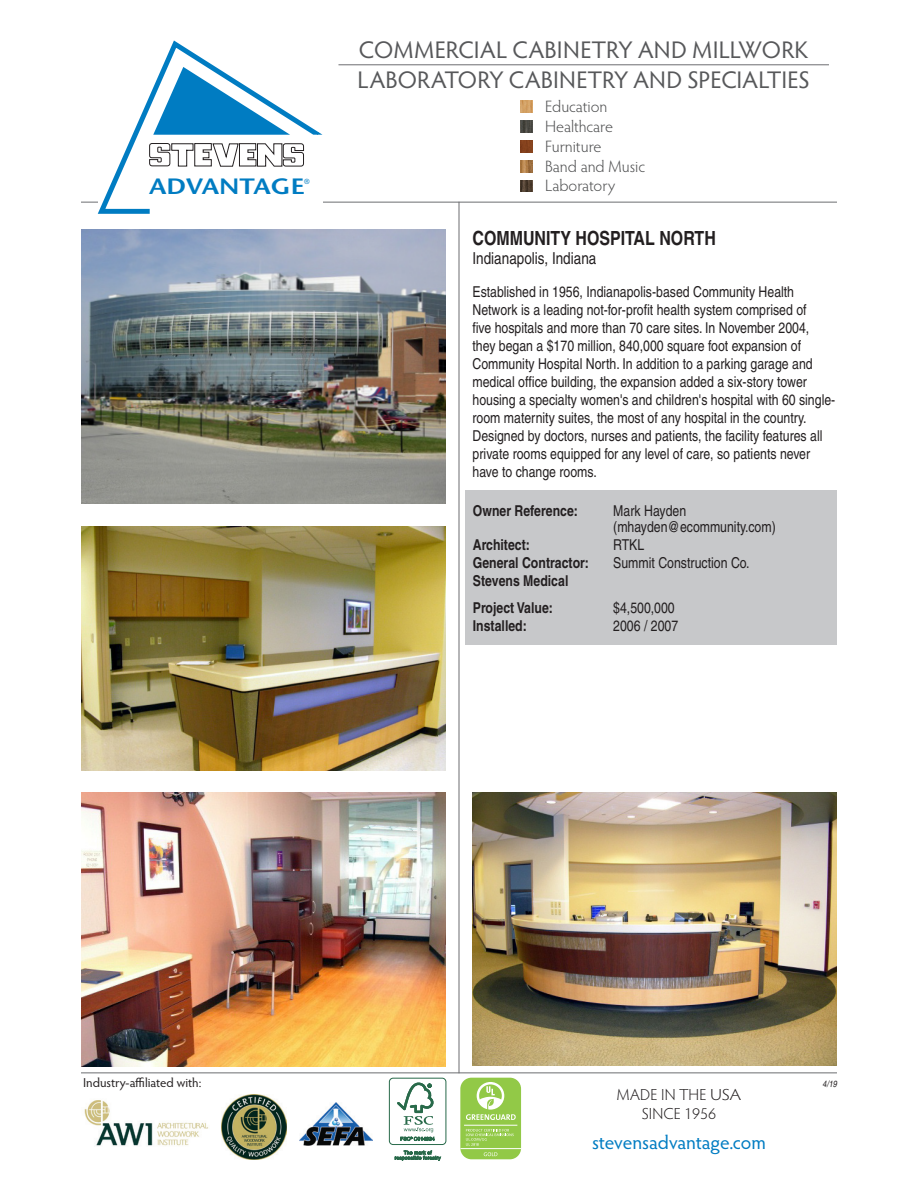
<style>
.page{position:relative;width:918px;height:1188px;background:#fff}
.page>*{position:absolute;margin:0;border:0;box-sizing:border-box;transform-origin:0 0}
.t1{font:24.15px/30px "Hypatia Sans Pro";letter-spacing:.01em;color:#57585a}
.t2{font:600 22.2px "Stone Sans";color:#007cc2;scale:1.17 1}
.t3{font:700 condensed 19.5px "Helvetica";color:#231f20}
.t4{font:19.5px "Hypatia Sans Pro";letter-spacing:-.005em;color:#007cc2}
.t5{font:300 16.5px/19.8px "Hypatia Sans Pro";color:#4b4c4d}
.t6{font:condensed 16.5px "Helvetica";color:#231f20}
.t7{font:300 15.9px/19.5px "Hypatia Sans Pro";letter-spacing:.01em;color:#231f20;text-align:center}
.t8{font:condensed 15px/18px "Helvetica";color:#231f20}
.t9{font:700 condensed 15px "Helvetica";color:#231f20}
.t10{font:12.9px "Hypatia Sans Pro";color:#231f20}
.t11{font:italic condensed 9px "Helvetica";color:#231f20}
.t12{font:7.35px "Stone Sans";color:#007cc2}
</style>
<div class="page">
<hr style="left:338px;top:64px;width:491px;height:1px;background:#6c6d70">
<svg style="left:520px;top:101px;width:12px;height:12px"></svg>
<svg style="left:520px;top:121px;width:12px;height:11px"></svg>
<svg style="left:520px;top:160px;width:12px;height:12px"></svg>
<svg style="left:520px;top:140px;width:12px;height:12px"></svg>
<svg style="left:520px;top:180px;width:12px;height:12px"></svg>
<hr style="left:81px;top:202px;width:756px;height:1px;background:#6c6d70">
<svg style="left:98px;top:40px;width:224px;height:174px"></svg>
<hr style="left:81px;top:1072px;width:756px;height:1px;background:#6c6d70">
<hr style="left:459px;top:202px;width:1px;height:871px;background:#6c6d70">
<img style="left:84px;top:1100px;width:125px;height:46px">
<img style="left:299px;top:1103px;width:74px;height:42px">
<div style="left:460px;top:1078px;width:61px;height:81px;background:#92c947;border-radius:11px"></div>
<hr style="left:460px;top:1148px;width:61px;height:1px;background:#fff">
<svg style="left:484px;top:1152px;width:13px;height:4px"></svg>
<svg style="left:466px;top:1129px;width:48px;height:17px"></svg>
<hr style="left:464px;top:1125px;width:53px;height:1px;background:#fff">
<svg style="left:466px;top:1082px;width:50px;height:38px"></svg>
<div style="left:389px;top:1078px;width:57px;height:67px;border:1px solid #286a4a;border-radius:4px"></div>
<svg style="left:397px;top:1083px;width:38px;height:58px"></svg>
<svg style="left:395px;top:1151px;width:46px;height:10px"></svg>
<img style="left:222px;top:1094px;width:65px;height:65px">
<div style="left:466px;top:491px;width:371px;height:154px;background:#c7c8ca"></div>
<img style="left:81px;top:793px;width:364px;height:273px">
<img style="left:472px;top:793px;width:365px;height:273px">
<img style="left:81px;top:526px;width:365px;height:244px">
<img style="left:81px;top:230px;width:365px;height:273px">
<h1 class="t1" style="left:358px;top:34px;width:454px">COMMERCIAL CABINETRY AND MILLWORK<br>LABORATORY CABINETRY AND SPECIALTIES</h1>
<p class="t5" style="left:545px;top:96px;width:101px">Education<br>Healthcare<br>Furniture<br>Band and Music</p>
<h2 class="t2" style="left:149px;top:173px;width:135px">ADVANTAGE</h2>
<p class="t5" style="left:545px;top:175px;width:71px">Laboratory</p>
<p class="t12" style="left:304px;top:177px;width:7px">®</p>
<p class="t3" style="left:472px;top:226px;width:245px">COMMUNITY HOSPITAL NORTH</p>
<p class="t6" style="left:472px;top:249px;width:125px">Indianapolis, Indiana</p>
<p class="t8" style="left:472px;top:283px;width:364px">Established in 1956, Indianapolis-based Community Health Network is a leading not-for-profit health system comprised of<br>five hospitals and more than 70 care sites. In November 2004, they began a $170 million, 840,000 square foot expansion of Community Hospital North. In addition to a parking garage and medical office building, the expansion added a six-story tower housing a specialty women's and children's hospital with 60 single&shy;room maternity suites, the most of any hospital in the country.<br>Designed by doctors, nurses and patients, the facility features all private rooms equipped for any level of care, so patients never have to change rooms.</p>
<p class="t10" style="left:83px;top:1074px;width:120px">Industry-affiliated with:</p>
<p class="t9" style="left:473px;top:502px;width:107px">Owner Reference:</p>
<p class="t8" style="left:613px;top:502px;width:74px">Mark Hayden</p>
<p class="t8" style="left:613px;top:518px;width:164px">(mhayden@ecommunity.com)</p>
<p class="t9" style="left:473px;top:536px;width:59px">Architect:</p>
<p class="t8" style="left:613px;top:536px;width:33px">RTKL</p>
<p class="t9" style="left:473px;top:554px;width:118px">General Contractor:</p>
<p class="t8" style="left:613px;top:554px;width:138px">Summit Construction Co.</p>
<p class="t9" style="left:473px;top:572px;width:97px">Stevens Medical</p>
<p class="t9" style="left:473px;top:599px;width:82px">Project Value:</p>
<p class="t8" style="left:613px;top:599px;width:63px">$4,500,000</p>
<p class="t9" style="left:473px;top:617px;width:55px">Installed:</p>
<p class="t8" style="left:613px;top:617px;width:66px">2006 / 2007</p>
<p class="t7" style="left:617px;top:1084px;width:126px">MADE IN THE USA<br>SINCE 1956</p>
<h3 class="t4" style="left:592px;top:1130px;width:175px">stevensadvantage.com</h3>
<p class="t11" style="left:823px;top:1079px;width:16px">4/19</p>
</div>
